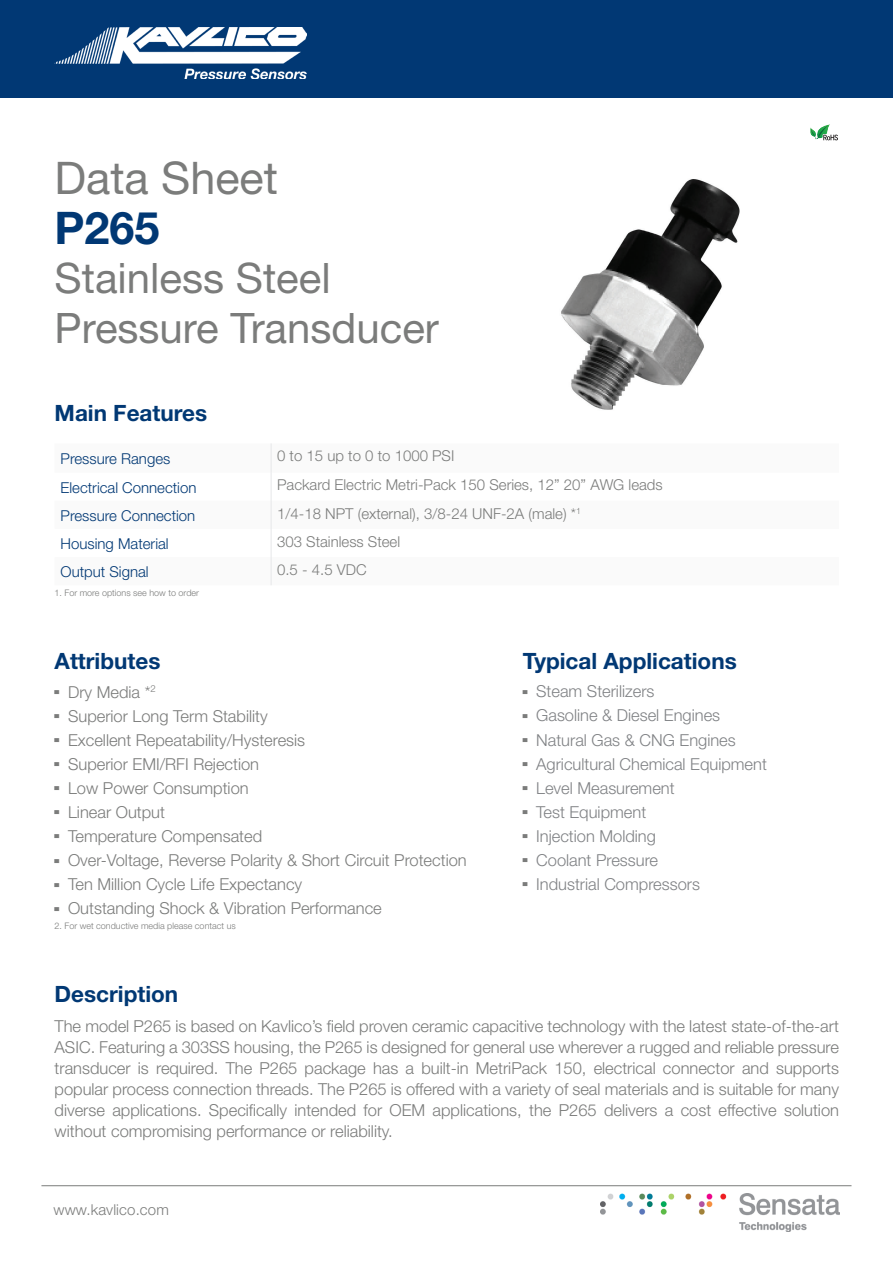
<style>
.page{position:relative;width:893px;height:1263px;background:#fff}
.page>*{position:absolute;margin:0;border:0;box-sizing:border-box;transform-origin:0 0}
.t1{font:45px "Helvetica Neue";color:#7b7c7b}
.t2{font:700 45px "Helvetica Neue";color:#013874}
.t3{font:42px/49.5px "Helvetica Neue";color:#7b7c7b}
.t4{font:700 22.5px "Helvetica Neue";color:#013874}
.t5{font:300 16.5px/21px "Helvetica Neue";color:#7b7c7b;text-align:justify}
.t6{font:300 16.5px "Helvetica Neue";color:#808285}
.t7{font:300 15px "Helvetica Neue";color:#7b7c7b}
.t8{font:300 15px "Helvetica Neue";color:#013874}
.t9{font:300 9px "Helvetica Neue";color:#7b7c7b}
.t10{font:6.45px "Arial Narrow";color:#7b7c7b}
</style>
<div class="page">
<div style="left:0;top:0;width:893px;height:98px;background:#013874"></div>
<img style="left:55px;top:27px;width:252px;height:52px">
<hr style="left:41px;top:1185px;width:810px;height:1px;background:#7b7c7b">
<img style="left:600px;top:1193px;width:239px;height:38px">
<hr style="left:271px;top:443px;width:1px;height:30px;background:#e6e7e9">
<svg style="left:271px;top:473px;width:1px;height:112px"></svg>
<svg style="left:810px;top:124px;width:28px;height:16px"></svg>
<img style="left:561px;top:179px;width:179px;height:231px">
<h1 class="t1" style="left:55px;top:152px;width:225px">Data Sheet</h1>
<h1 class="t2" style="left:55px;top:211px;width:107px">P265</h1>
<h2 class="t3" style="left:55px;top:254px;width:386px">Stainless Steel<br>Pressure Transducer</h2>
<h3 class="t4" style="left:55px;top:404px;width:154px">Main Features</h3>
<p class="t8" style="left:61px;top:453px;width:111px">Pressure Ranges</p>
<p class="t7" style="left:277px;top:450px;width:179px">0 to 15 up to 0 to 1000 PSI</p>
<p class="t8" style="left:61px;top:482px;width:137px">Electrical Connection</p>
<p class="t7" style="left:277px;top:479px;width:387px">Packard Electric Metri-Pack 150 Series, 12” 20” AWG leads</p>
<p class="t8" style="left:61px;top:510px;width:136px">Pressure Connection</p>
<p class="t7" style="left:277px;top:508px;width:305px">1/4-18 NPT (external), 3/8-24 UNF-2A (male) *<sup>1</sup></p>
<p class="t8" style="left:61px;top:538px;width:110px">Housing Material</p>
<p class="t7" style="left:277px;top:536px;width:125px">303 Stainless Steel</p>
<p class="t8" style="left:61px;top:566px;width:90px">Output Signal</p>
<p class="t7" style="left:277px;top:564px;width:91px">0.5 - 4.5 VDC</p>
<p class="t9" style="left:55px;top:589px;width:146px">1. For more options see how to order</p>
<h3 class="t4" style="left:55px;top:652px;width:107px">Attributes</h3>
<p class="t10" style="left:55px;top:689px;width:6px">▀</p>
<p class="t5" style="left:68px;top:683px;width:89px">Dry Media *<sup>2</sup></p>
<p class="t10" style="left:55px;top:713px;width:6px">▀</p>
<p class="t5" style="left:68px;top:707px;width:201px">Superior Long Term Stability</p>
<p class="t10" style="left:55px;top:737px;width:6px">▀</p>
<p class="t5" style="left:68px;top:731px;width:239px">Excellent Repeatability/Hysteresis</p>
<p class="t10" style="left:55px;top:761px;width:6px">▀</p>
<p class="t5" style="left:68px;top:755px;width:193px">Superior EMI/RFI Rejection</p>
<p class="t10" style="left:55px;top:785px;width:6px">▀</p>
<p class="t5" style="left:68px;top:779px;width:182px">Low Power Consumption</p>
<p class="t10" style="left:55px;top:809px;width:6px">▀</p>
<p class="t5" style="left:68px;top:803px;width:98px">Linear Output</p>
<p class="t10" style="left:55px;top:833px;width:6px">▀</p>
<p class="t5" style="left:68px;top:827px;width:196px">Temperature Compensated</p>
<p class="t10" style="left:55px;top:857px;width:6px">▀</p>
<p class="t5" style="left:68px;top:851px;width:400px">Over-Voltage, Reverse Polarity &amp; Short Circuit Protection</p>
<p class="t10" style="left:55px;top:881px;width:6px">▀</p>
<p class="t5" style="left:68px;top:875px;width:236px">Ten Million Cycle Life Expectancy</p>
<p class="t10" style="left:55px;top:906px;width:6px">▀</p>
<p class="t5" style="left:68px;top:899px;width:315px">Outstanding Shock &amp; Vibration Performance</p>
<p class="t9" style="left:55px;top:923px;width:183px">2. For wet conductive media please contact us</p>
<h3 class="t4" style="left:523px;top:652px;width:216px">Typical Applications</h3>
<p class="t10" style="left:523px;top:689px;width:6px">▀</p>
<p class="t6" style="left:536px;top:685px;width:120px">Steam Sterilizers</p>
<p class="t10" style="left:523px;top:713px;width:6px">▀</p>
<p class="t6" style="left:536px;top:709px;width:185px">Gasoline &amp; Diesel Engines</p>
<p class="t10" style="left:523px;top:737px;width:6px">▀</p>
<p class="t6" style="left:536px;top:733px;width:201px">Natural Gas &amp; CNG Engines</p>
<p class="t10" style="left:523px;top:761px;width:6px">▀</p>
<p class="t6" style="left:536px;top:757px;width:232px">Agricultural Chemical Equipment</p>
<p class="t10" style="left:523px;top:785px;width:6px">▀</p>
<p class="t6" style="left:536px;top:781px;width:140px">Level Measurement</p>
<p class="t10" style="left:523px;top:809px;width:6px">▀</p>
<p class="t6" style="left:536px;top:806px;width:112px">Test Equipment</p>
<p class="t10" style="left:523px;top:833px;width:6px">▀</p>
<p class="t6" style="left:536px;top:830px;width:121px">Injection Molding</p>
<p class="t10" style="left:523px;top:857px;width:6px">▀</p>
<p class="t6" style="left:536px;top:854px;width:123px">Coolant Pressure</p>
<p class="t10" style="left:523px;top:881px;width:6px">▀</p>
<p class="t6" style="left:536px;top:878px;width:165px">Industrial Compressors</p>
<h3 class="t4" style="left:55px;top:985px;width:125px">Description</h3>
<p class="t5" style="left:55px;top:1017px;width:786px">The model P265 is based on Kavlico’s field proven ceramic capacitive technology with the latest state-of-the-art ASIC. Featuring a 303SS housing, the P265 is designed for general use wherever a rugged and reliable pressure transducer is required. The P265 package has a built-in MetriPack 150, electrical connector and supports popular process connection threads. The P265 is offered with a variety of seal materials and is suitable for many diverse applications. Specifically intended for OEM applications, the P265 delivers a cost effective solution without compromising performance or reliability.</p>
<p class="t7" style="left:53px;top:1201px;width:117px">www.kavlico.com</p>
</div>
